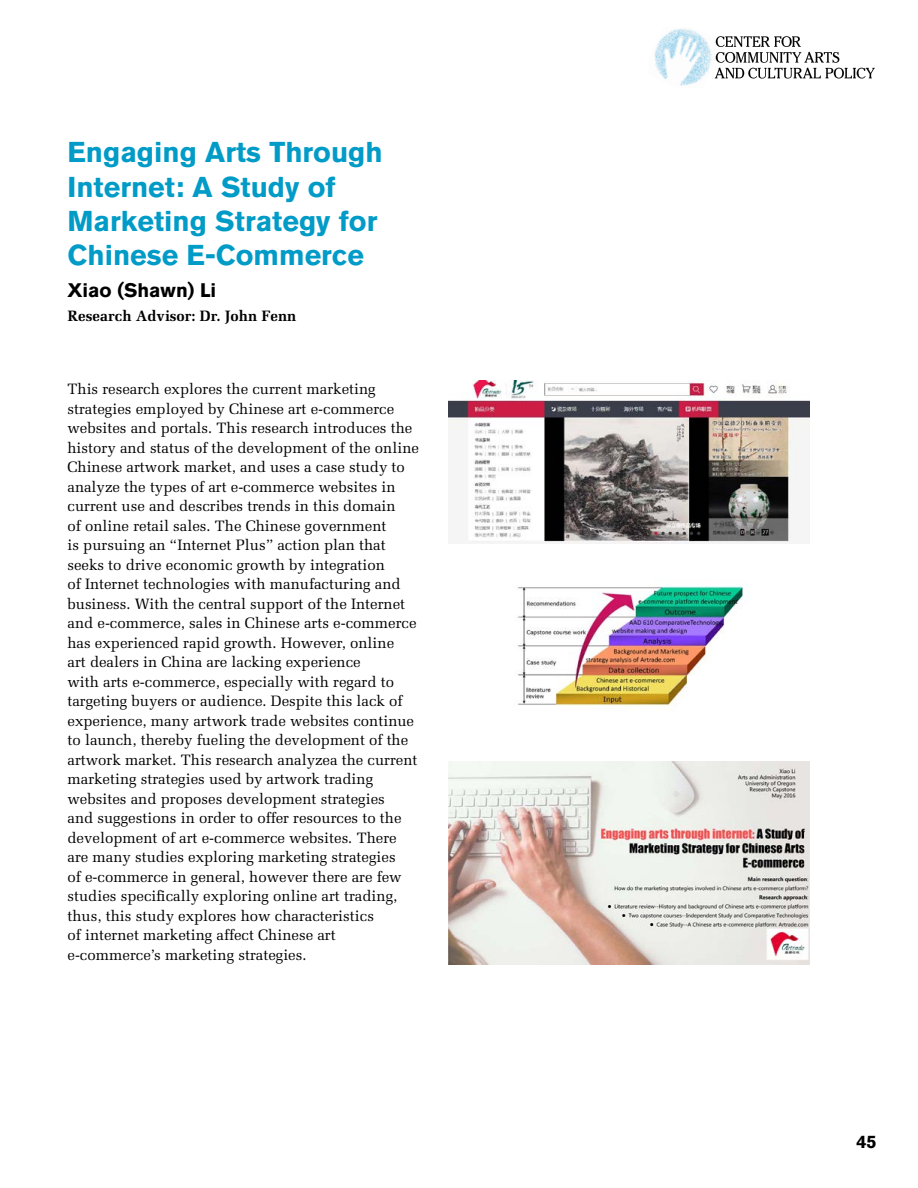
<style>
.page{position:relative;width:918px;height:1188px;background:#fff}
.page>*{position:absolute;margin:0;border:0;box-sizing:border-box;transform-origin:0 0}
.t1{font:700 28.5px/34.2px "Akzidenz Grotesk BQ";color:#009bc7}
.t2{font:700 19.5px "Akzidenz Grotesk BQ";color:#000}
.t3{font:700 18px "Akzidenz Grotesk BQ";color:#000}
.t4{font:15px/19.5px "Melior";color:#000}
.t5{font:700 15px "Melior";color:#000}
</style>
<div class="page">
<img style="left:654px;top:28px;width:61px;height:58px">
<svg style="left:715px;top:36px;width:160px;height:43px"></svg>
<img style="left:517px;top:543px;width:226px;height:164px">
<img style="left:449px;top:761px;width:361px;height:204px">
<img style="left:449px;top:380px;width:361px;height:163px">
<h1 class="t1" style="left:68px;top:135px;width:317px">Engaging Arts Through<br>Internet: A Study of<br>Marketing Strategy for<br>Chinese E-Commerce</h1>
<h2 class="t2" style="left:68px;top:278px;width:150px">Xiao (Shawn) Li</h2>
<p class="t5" style="left:68px;top:307px;width:230px">Research Advisor: Dr. John Fenn</p>
<p class="t4" style="left:68px;top:379px;width:353px">This research explores the current marketing strategies employed by Chinese art e-commerce websites and portals. This research introduces the history and status of the development of the online Chinese artwork market, and uses a case study to analyze the types of art e-commerce websites in current use and describes trends in this domain<br>of online retail sales. The Chinese government<br>is pursuing an “Internet Plus” action plan that seeks to drive economic growth by integration<br>of Internet technologies with manufacturing and business. With the central support of the Internet and e-commerce, sales in Chinese arts e-commerce has experienced rapid growth. However, online<br>art dealers in China are lacking experience<br>with arts e-commerce, especially with regard to targeting buyers or audience. Despite this lack of experience, many artwork trade websites continue to launch, thereby fueling the development of the artwork market. This research analyzea the current marketing strategies used by artwork trading websites and proposes development strategies<br>and suggestions in order to offer resources to the development of art e-commerce websites. There are many studies exploring marketing strategies<br>of e-commerce in general, however there are few studies specifically exploring online art trading, thus, this study explores how characteristics<br>of internet marketing affect Chinese art e-commerce’s marketing strategies.</p>
<p class="t3" style="left:856px;top:1131px;width:22px">45</p>
</div>
